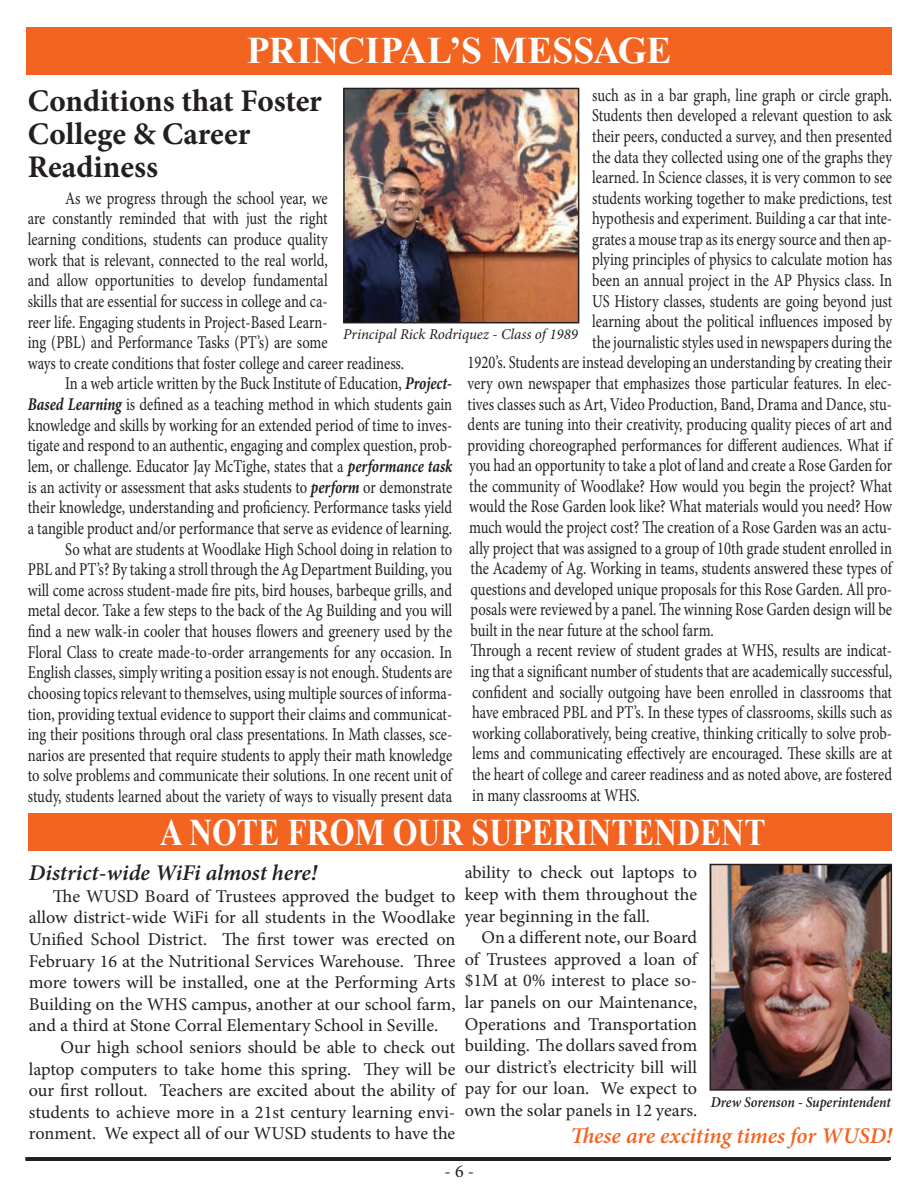
<style>
.page{position:relative;width:918px;height:1188px;background:#fff}
.page>*{position:absolute;margin:0;border:0;box-sizing:border-box;transform-origin:0 0}
.t1{font:700 37.5px "Times New Roman";color:#fff;scale:.85 1}
.t2{font:700 37.5px "Times New Roman";color:#fff}
.t3{font:700 31.5px "Minion Pro";color:#231f20}
.t4{font:italic 600 22.5px "Minion Pro";letter-spacing:-.005em;color:#f36421}
.t5{font:italic 600 22.5px "Minion Pro";color:#231f20}
.t6{font:18px/20.7px "Minion Pro";color:#231f20;text-align:justify;scale:.81 1}
.t7{font:18px/21.6px "Minion Pro";color:#231f20;text-align:justify}
.t8{font:italic 15px "Minion Pro";letter-spacing:-.005em;color:#231f20}
.t9{font:italic 600 15px "Minion Pro";color:#231f20;scale:.92 1}
.s1{font-weight:700;font-style:italic}
</style>
<div class="page">
<div style="left:26px;top:27px;width:866px;height:48px;background:#f36421"></div>
<img style="left:346px;top:91px;width:230px;height:229px">
<div style="left:343px;top:88px;width:236px;height:235px;border:2px solid #231f20"></div>
<hr style="left:26px;top:1160px;width:864px;height:1px;background:#231f20">
<div style="left:28px;top:813px;width:863px;height:37px;background:#f36421"></div>
<img style="left:713px;top:867px;width:176px;height:221px">
<div style="left:710px;top:864px;width:182px;height:227px;border:2px solid #231f20"></div>
<hr style="left:25px;top:1157px;width:866px;height:3px;background:#231f20">
<p class="t2" style="left:247px;top:24px;width:426px">PRINCIPAL’S MESSAGE</p>
<p class="t3" style="left:28px;top:78px;width:296px">Conditions that Foster</p>
<p class="t3" style="left:28px;top:111px;width:224px">College &amp; Career</p>
<p class="t3" style="left:28px;top:145px;width:132px">Readiness</p>
<p class="t6" style="left:28px;top:188px;width:466px;text-align:left;text-indent:37px">As we progress through the school year, we<br>are constantly reminded that with just the right<br>learning conditions, students can produce quality<br>work that is relevant, connected to the real world,<br>and allow opportunities to develop fundamental<br>skills that are essential for success in college and ca-<br>reer life. Engaging students in Project-Based Learn-<br>ing (PBL) and Performance Tasks (PT’s) are some<br>ways to create conditions that foster college and career readiness.</p>
<p class="t6" style="left:28px;top:373px;width:526px;text-indent:37px">In a web article written by the Buck Institute of Education, <span class="s1">Project-Based Learning</span> is defined as a teaching method in which students gain knowledge and skills by working for an extended period of time to inves&shy;tigate and respond to an authentic, engaging and complex question, prob&shy;lem, or challenge. Educator Jay McTighe, states that a <span class="s1">performance task </span>is an activity or assessment that asks students to <span class="s1">perform</span> or demonstrate their knowledge, understanding and proficiency. Performance tasks yield a tangible product and/or performance that serve as evidence of learning.</p>
<p class="t6" style="left:28px;top:538px;width:526px;text-indent:37px">So what are students at Woodlake High School doing in relation to PBL and PT’s? By taking a stroll through the Ag Department Building, you will come across student-made fire pits, bird houses, barbeque grills, and metal decor. Take a few steps to the back of the Ag Building and you will find a new walk-in cooler that houses flowers and greenery used by the Floral Class to create made-to-order arrangements for any occasion. In English classes, simply writing a position essay is not enough. Students are choosing topics relevant to themselves, using multiple sources of informa&shy;tion, providing textual evidence to support their claims and communicat&shy;ing their positions through oral class presentations. In Math classes, sce&shy;narios are presented that require students to apply their math knowledge to solve problems and communicate their solutions. In one recent unit of study, students learned about the variety of ways to visually present data</p>
<p class="t6" style="left:592px;top:85px;width:372px">such as in a bar graph, line graph or circle graph.</p>
<p class="t6" style="left:592px;top:105px;width:372px">Students then developed a relevant question to ask</p>
<p class="t6" style="left:592px;top:126px;width:372px">their peers, conducted a survey, and then presented</p>
<p class="t6" style="left:592px;top:147px;width:372px">the data they collected using one of the graphs they</p>
<p class="t6" style="left:592px;top:167px;width:372px">learned. In Science classes, it is very common to see</p>
<p class="t6" style="left:592px;top:188px;width:372px">students working together to make predictions, test</p>
<p class="t6" style="left:592px;top:208px;width:372px">hypothesis and experiment. Building a car that inte-</p>
<p class="t6" style="left:592px;top:229px;width:372px">grates a mouse trap as its energy source and then ap-</p>
<p class="t6" style="left:592px;top:249px;width:372px">plying principles of physics to calculate motion has</p>
<p class="t6" style="left:592px;top:270px;width:372px">been an annual project in the AP Physics class. In</p>
<p class="t6" style="left:592px;top:291px;width:372px">US History classes, students are going beyond just</p>
<p class="t6" style="left:592px;top:311px;width:372px">learning about the political influences imposed by</p>
<p class="t6" style="left:592px;top:332px;width:372px">the journalistic styles used in newspapers during the</p>
<p class="t6" style="left:468px;top:352px;width:526px">1920’s. Students are instead developing an understanding by creating their</p>
<p class="t6" style="left:468px;top:373px;width:526px">very own newspaper that emphasizes those particular features. In elec-</p>
<p class="t6" style="left:468px;top:393px;width:526px">tives classes such as Art, Video Production, Band, Drama and Dance, stu-</p>
<p class="t6" style="left:468px;top:414px;width:526px">dents are tuning into their creativity, producing quality pieces of art and</p>
<p class="t6" style="left:468px;top:435px;width:526px">providing choreographed performances for different audiences. What if</p>
<p class="t6" style="left:469px;top:455px;width:524px">you had an opportunity to take a plot of land and create a Rose Garden for</p>
<p class="t6" style="left:469px;top:476px;width:524px">the community of Woodlake? How would you begin the project? What</p>
<p class="t6" style="left:469px;top:496px;width:524px">would the Rose Garden look like? What materials would you need? How</p>
<p class="t6" style="left:469px;top:517px;width:524px">much would the project cost? The creation of a Rose Garden was an actu-</p>
<p class="t6" style="left:469px;top:538px;width:524px">ally project that was assigned to a group of 10th grade student enrolled in</p>
<p class="t6" style="left:471px;top:558px;width:522px">the Academy of Ag. Working in teams, students answered these types of</p>
<p class="t6" style="left:471px;top:579px;width:522px">questions and developed unique proposals for this Rose Garden. All pro-</p>
<p class="t6" style="left:471px;top:599px;width:522px">posals were reviewed by a panel. The winning Rose Garden design will be</p>
<p class="t6" style="left:471px;top:620px;width:302px">built in the near future at the school farm.</p>
<p class="t6" style="left:471px;top:641px;width:522px">Through a recent review of student grades at WHS, results are indicat&shy;ing that a significant number of students that are academically successful, confident and socially outgoing have been enrolled in classrooms that have embraced PBL and PT’s. In these types of classrooms, skills such as working collaboratively, being creative, thinking critically to solve prob&shy;lems and communicating effectively are encouraged. These skills are at the heart of college and career readiness and as noted above, are fostered in many classrooms at WHS.</p>
<p class="t1" style="left:160px;top:806px;width:714px">A NOTE FROM OUR SUPERINTENDENT</p>
<p class="t5" style="left:29px;top:857px;width:290px">District-wide WiFi almost here!</p>
<p class="t7" style="left:29px;top:885px;width:428px;text-indent:24px">The WUSD Board of Trustees approved the budget to allow district-wide WiFi for all students in the Woodlake Unified School District. The first tower was erected on February 16 at the Nutritional Services Warehouse. Three more towers will be installed, one at the Performing Arts Building on the WHS campus, another at our school farm, and a third at Stone Corral Elementary School in Seville.</p>
<p class="t7" style="left:29px;top:1036px;width:428px;text-indent:32px">Our high school seniors should be able to check out laptop computers to take home this spring. They will be our first rollout. Teachers are excited about the ability of students to achieve more in a 21st century learning envi&shy;ronment. We expect all of our WUSD students to have the</p>
<p class="t8" style="left:343px;top:324px;width:236px">Principal Rick Rodriquez - Class of 1989</p>
<p class="t7" style="left:465px;top:862px;width:234px">ability to check out laptops to keep with them throughout the year beginning in the fall.</p>
<p class="t7" style="left:465px;top:927px;width:234px;text-indent:17px">On a different note, our Board of Trustees approved a loan of $1M at 0% interest to place so&shy;lar panels on our Maintenance, Operations and Transportation building. The dollars saved from our district’s electricity bill will pay for our loan. We expect to own the solar panels in 12 years.</p>
<p class="t4" style="left:570px;top:1120px;width:323px">These are exciting times for WUSD!</p>
<p class="t9" style="left:711px;top:1092px;width:197px">Drew Sorenson - Superintendent</p>
<p class="t7" style="left:445px;top:1161px;width:31px">- 6 -</p>
</div>
